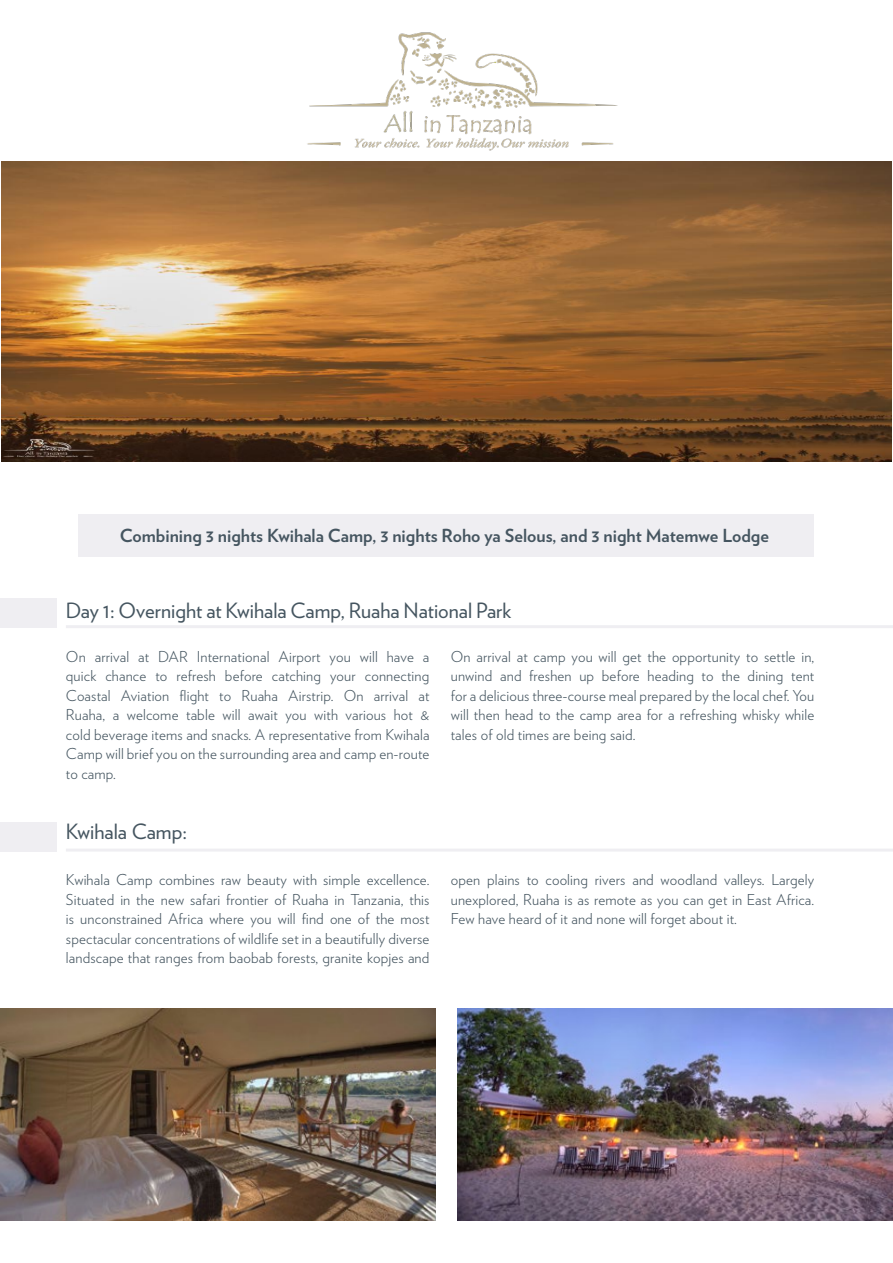
<style>
.page{position:relative;width:893px;height:1263px;background:#fff}
.page>*{position:absolute;margin:0;border:0;box-sizing:border-box;transform-origin:0 0}
.t1{font:21px "Verlag";color:#455560}
.t2{font:700 18px "Verlag";color:#455560}
.t3{font:300 15px/19.5px "Verlag";letter-spacing:.01em;color:#455560;text-align:justify}
</style>
<div class="page">
<div style="left:79px;top:514px;width:735px;height:42px;background:#efeef2"></div>
<hr style="left:66px;top:625px;width:827px;height:3px;background:#d8d6df">
<hr style="left:66px;top:848px;width:827px;height:3px;background:#d8d6df">
<div style="left:0;top:598px;width:57px;height:30px;background:#efeef2"></div>
<div style="left:0;top:822px;width:57px;height:29px;background:#efeef2"></div>
<img style="left:0;top:1008px;width:436px;height:212px">
<img style="left:457px;top:1008px;width:436px;height:212px">
<img style="left:304px;top:32px;width:316px;height:130px">
<img style="left:2px;top:162px;width:889px;height:300px">
<p class="t2" style="left:120px;top:529px;width:651px">Combining 3 nights Kwihala Camp, 3 nights Roho ya Selous, and 3 night Matemwe Lodge</p>
<h1 class="t1" style="left:66px;top:602px;width:447px">Day 1: Overnight at Kwihala Camp, Ruaha National Park</h1>
<p class="t3" style="left:66px;top:648px;width:365px">On arrival at DAR International Airport you will have a quick chance to refresh before catching your connecting Coastal Aviation flight to Ruaha Airstrip. On arrival at Ruaha, a welcome table will await you with various hot &amp; cold beverage items and snacks. A representative from Kwihala Camp will brief you on the surrounding area and camp en-route to camp.</p>
<p class="t3" style="left:451px;top:648px;width:365px">On arrival at camp you will get the opportunity to settle in, unwind and freshen up before heading to the dining tent for a delicious three-course meal prepared by the local chef. You will then head to the camp area for a refreshing whisky while tales of old times are being said.</p>
<h1 class="t1" style="left:66px;top:823px;width:123px">Kwihala Camp:</h1>
<p class="t3" style="left:66px;top:872px;width:365px">Kwihala Camp combines raw beauty with simple excellence.<br>Situated in the new safari frontier of Ruaha in Tanzania, this is unconstrained Africa where you will find one of the most spectacular concentrations of wildlife set in a beautifully diverse landscape that ranges from baobab forests, granite kopjes and</p>
<p class="t3" style="left:451px;top:872px;width:365px">open plains to cooling rivers and woodland valleys. Largely unexplored, Ruaha is as remote as you can get in East Africa.<br>Few have heard of it and none will forget about it.</p>
</div>
